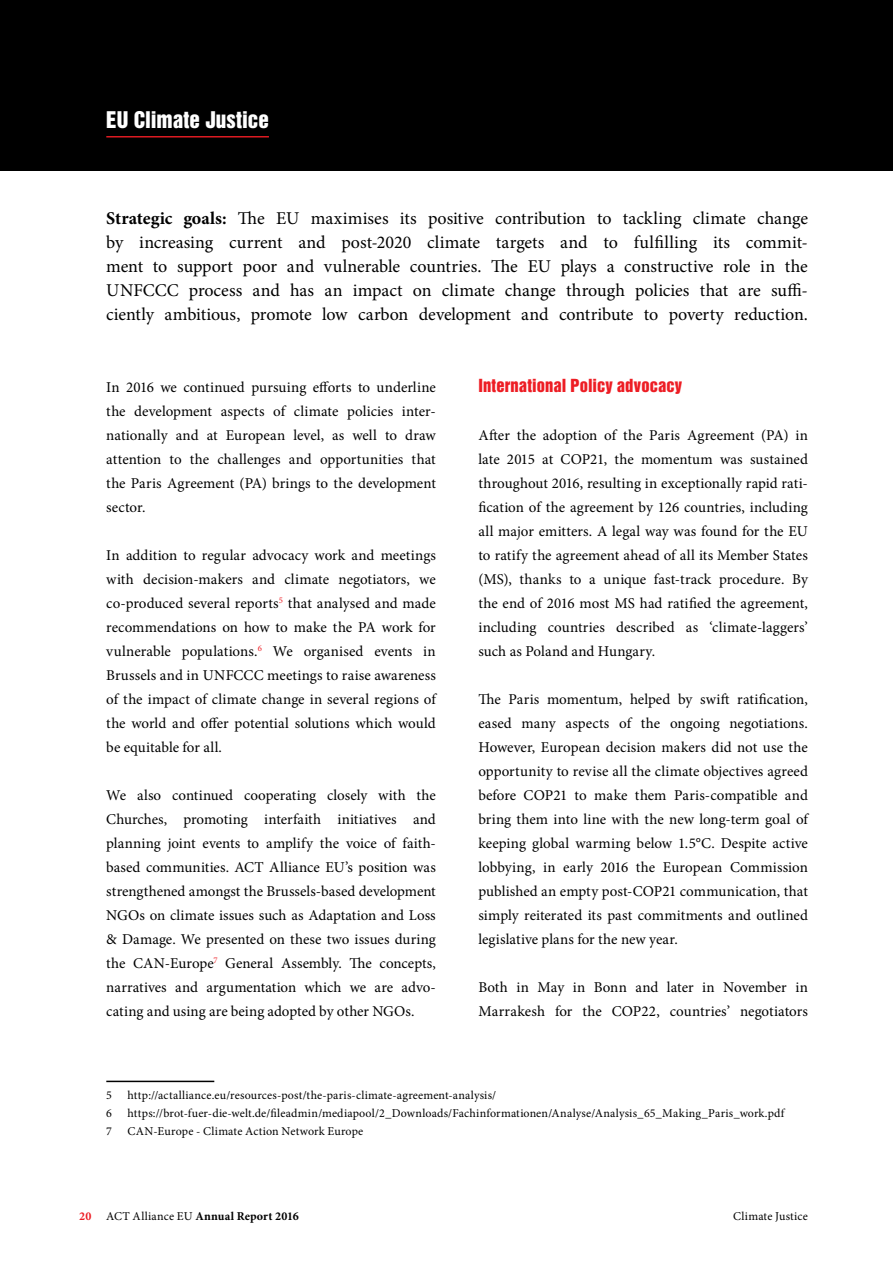
<style>
.page{position:relative;width:893px;height:1263px;background:#fff}
.page>*{position:absolute;margin:0;border:0;box-sizing:border-box;transform-origin:0 0}
.Header_1_Section{font:21px "Helvetica Inserat";color:#fff}
.Intro{font:18px/24px "Minion Pro";letter-spacing:-.01em;color:#000;text-align:justify}
.Header_2{font:16.5px "Helvetica Inserat";letter-spacing:.005em;color:#ed1d24}
.t1{font:15px/24px "Minion Pro";color:#000;text-align:justify}
.Footnote{font:12px "Minion Pro";letter-spacing:.015em;color:#000}
.t2{font:700 12px "Minion Pro";letter-spacing:.015em;color:#000}
.s1{font-weight:700}
.s2{color:#ed1d24}
.s3{font-weight:400}
</style>
<div class="page">
<div style="left:0;top:0;width:893px;height:170px;background:#000"></div>
<hr style="left:106px;top:136px;width:163px;height:1px;background:#ed1d24">
<hr style="left:106px;top:1081px;width:108px;height:1px;background:#000">
<p class="Header_1_Section" style="left:106px;top:107px;width:164px">EU Climate Justice</p>
<p class="Intro" style="left:106px;top:206px;width:703px"><span class="s1">Strategic goals:</span> The EU maximises its positive contribution to tackling climate change by increasing current and post-2020 climate targets and to fulfilling its commit&shy;ment to support poor and vulnerable countries. The EU plays a constructive role in the UNFCCC process and has an impact on climate change through policies that are suffi&shy;ciently ambitious, promote low carbon development and contribute to poverty reduction.</p>
<p class="t1" style="left:106px;top:375px;width:331px">In 2016 we continued pursuing efforts to underline the development aspects of climate policies inter&shy;nationally and at European level, as well to draw attention to the challenges and opportunities that the Paris Agreement (PA) brings to the development sector.</p>
<p class="t1" style="left:106px;top:543px;width:331px">In addition to regular advocacy work and meetings with decision-makers and climate negotiators, we co-produced several reports<sup>5</sup> that analysed and made recommendations on how to make the PA work for vulnerable populations.<sup>6</sup> We organised events in Brussels and in UNFCCC meetings to raise awareness of the impact of climate change in several regions of the world and offer potential solutions which would be equitable for all.</p>
<p class="t1" style="left:106px;top:783px;width:331px">We also continued cooperating closely with the Churches, promoting interfaith initiatives and planning joint events to amplify the voice of faith&shy;based communities. ACT Alliance EU’s position was strengthened amongst the Brussels-based development NGOs on climate issues such as Adaptation and Loss &amp; Damage. We presented on these two issues during the CAN-Europe<sup>7</sup> General Assembly. The concepts, narratives and argumentation which we are advo&shy;cating and using are being adopted by other NGOs.</p>
<p class="Header_2" style="left:478px;top:375px;width:205px">International Policy advocacy</p>
<p class="t1" style="left:478px;top:423px;width:331px">After the adoption of the Paris Agreement (PA) in late 2015 at COP21, the momentum was sustained throughout 2016, resulting in exceptionally rapid rati&shy;fication of the agreement by 126 countries, including all major emitters. A legal way was found for the EU to ratify the agreement ahead of all its Member States (MS), thanks to a unique fast-track procedure. By the end of 2016 most MS had ratified the agreement, including countries described as ‘climate-laggers’ such as Poland and Hungary.</p>
<p class="t1" style="left:478px;top:687px;width:331px">The Paris momentum, helped by swift ratification, eased many aspects of the ongoing negotiations.<br>However, European decision makers did not use the opportunity to revise all the climate objectives agreed before COP21 to make them Paris-compatible and bring them into line with the new long-term goal of keeping global warming below 1.5°C. Despite active lobbying, in early 2016 the European Commission published an empty post-COP21 communication, that simply reiterated its past commitments and outlined legislative plans for the new year.</p>
<p class="t1" style="left:478px;top:975px;width:331px">Both in May in Bonn and later in November in<br>Marrakesh for the COP22, countries’ negotiators</p>
<p class="Footnote" style="left:106px;top:1087px;width:7px">5</p>
<p class="Footnote" style="left:128px;top:1087px;width:370px">http://actalliance.eu/resources-post/the-paris-climate-agreement-analysis/</p>
<p class="Footnote" style="left:106px;top:1105px;width:7px">6</p>
<p class="Footnote" style="left:128px;top:1105px;width:658px">https://brot-fuer-die-welt.de/fileadmin/mediapool/2_Downloads/Fachinformationen/Analyse/Analysis_65_Making_Paris_work.pdf</p>
<p class="Footnote" style="left:106px;top:1123px;width:7px">7</p>
<p class="Footnote" style="left:128px;top:1123px;width:237px">CAN-Europe - Climate Action Network Europe</p>
<p class="t2" style="left:79px;top:1208px;width:221px"><span class="s2">20</span> <span class="s3">ACT Alliance EU</span> Annual Report 2016</p>
<p class="Footnote" style="left:733px;top:1208px;width:76px">Climate Justice</p>
</div>
